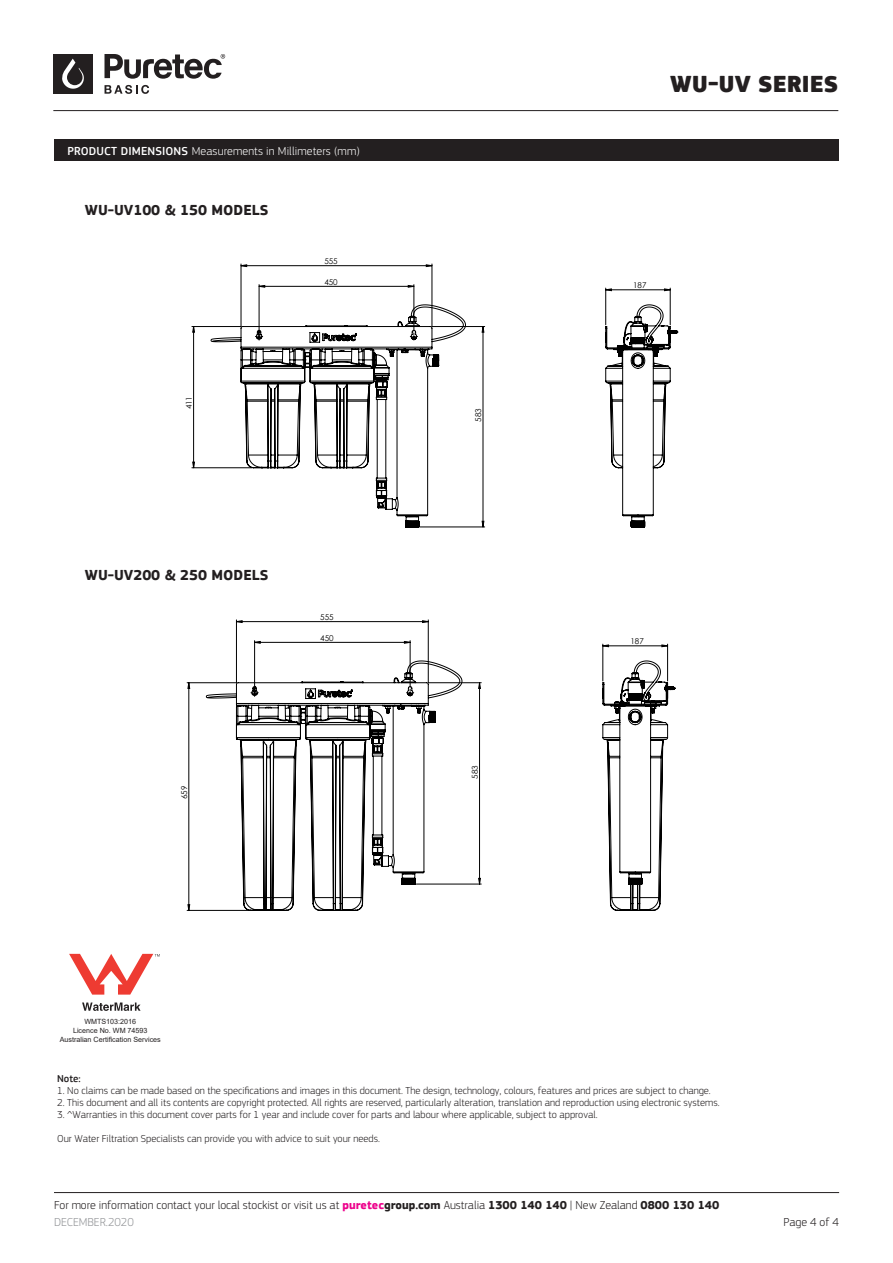
<style>
.page{position:relative;width:893px;height:1263px;background:#fff}
.page>*{position:absolute;margin:0;border:0;box-sizing:border-box;transform-origin:0 0}
.head{font:900 24px "PF Square Sans Pro";color:#231f20}
.t1{font:700 15px "PF Square Sans Pro";color:#231f20}
.t2{font:12px/17.2px "PF Square Sans Pro Light V1";color:#231f20}
.t3{font:12px "PF Square Sans Pro Light V1";letter-spacing:.01em;color:#fff}
.bullet_points{font:10.5px "PF Square Sans Pro Light V1";color:#231f20}
.bullet_points-2{font:500 10.5px "PF Square Sans Pro";color:#231f20}
.t4{font:8.1px "Century Gothic";color:#000}
.t5{font:7.2px "Arial";color:#231f20}
.s1{font-family:"PF Square Sans Pro";font-weight:500}
.s2{font-family:"PF Square Sans Pro";font-weight:700;color:#ed028c}
.s3{font-family:"PF Square Sans Pro";font-weight:700}
.s4{color:#939598}
</style>
<div class="page">
<hr style="left:53px;top:110px;width:785px;height:1px;background:#231f20">
<div style="left:53px;top:54px;width:40px;height:40px;background:#231f20"></div>
<svg style="left:62px;top:59px;width:22px;height:30px"></svg>
<svg style="left:105px;top:54px;width:120px;height:25px"></svg>
<svg style="left:105px;top:85px;width:44px;height:9px"></svg>
<hr style="left:54px;top:1192px;width:785px;height:1px;background:#231f20">
<svg style="left:82px;top:1002px;width:59px;height:9px"></svg>
<svg style="left:69px;top:954px;width:91px;height:40px"></svg>
<div style="left:54px;top:140px;width:785px;height:21px;background:#231f20"></div>
<hr style="left:671px;top:682px;width:45px;height:1px;background:#000">
<hr style="left:154px;top:763px;width:562px;height:1px;background:#000">
<hr style="left:154px;top:238px;width:1px;height:358px;background:#000">
<hr style="left:154px;top:238px;width:562px;height:1px;background:#000">
<hr style="left:892px;top:238px;width:1px;height:358px;background:#000">
<hr style="left:154px;top:772px;width:562px;height:1px;background:#000">
<hr style="left:259px;top:285px;width:1px;height:46px;background:#000">
<hr style="left:414px;top:285px;width:1px;height:46px;background:#000">
<hr style="left:241px;top:264px;width:1px;height:62px;background:#000">
<hr style="left:432px;top:264px;width:1px;height:62px;background:#000">
<hr style="left:432px;top:326px;width:53px;height:1px;background:#000">
<hr style="left:420px;top:527px;width:65px;height:1px;background:#000">
<hr style="left:192px;top:326px;width:49px;height:1px;background:#000">
<hr style="left:192px;top:467px;width:60px;height:1px;background:#000">
<hr style="left:605px;top:288px;width:1px;height:37px;background:#000">
<hr style="left:670px;top:288px;width:1px;height:37px;background:#000">
<svg style="left:241px;top:264px;width:191px;height:24px"></svg>
<svg style="left:193px;top:327px;width:291px;height:200px"></svg>
<svg style="left:605px;top:289px;width:65px;height:2px"></svg>
<svg style="left:211px;top:304px;width:255px;height:224px"></svg>
<svg style="left:605px;top:304px;width:73px;height:224px"></svg>
<hr style="left:254px;top:641px;width:1px;height:46px;background:#000">
<hr style="left:410px;top:641px;width:1px;height:46px;background:#000">
<hr style="left:236px;top:620px;width:1px;height:63px;background:#000">
<hr style="left:428px;top:620px;width:1px;height:63px;background:#000">
<hr style="left:428px;top:682px;width:53px;height:1px;background:#000">
<hr style="left:416px;top:884px;width:65px;height:1px;background:#000">
<hr style="left:187px;top:682px;width:49px;height:1px;background:#000">
<hr style="left:187px;top:910px;width:68px;height:1px;background:#000">
<hr style="left:603px;top:644px;width:1px;height:37px;background:#000">
<hr style="left:667px;top:644px;width:1px;height:37px;background:#000">
<svg style="left:237px;top:620px;width:192px;height:24px"></svg>
<svg style="left:188px;top:683px;width:292px;height:227px"></svg>
<svg style="left:602px;top:645px;width:65px;height:2px"></svg>
<svg style="left:206px;top:660px;width:256px;height:251px"></svg>
<svg style="left:602px;top:660px;width:74px;height:251px"></svg>
<p class="t3" style="left:68px;top:144px;width:294px"><span class="s1">PRODUCT DIMENSIONS</span> Measurements in Millimeters (mm)</p>
<p class="t1" style="left:85px;top:201px;width:185px">WU-UV100 &amp; 150 MODELS</p>
<p class="t4" style="left:183px;top:409px;width:15px;rotate:-90deg">411</p>
<p class="t4" style="left:324px;top:255px;width:15px">555</p>
<p class="t4" style="left:324px;top:276px;width:15px">450</p>
<p class="t1" style="left:85px;top:566px;width:185px">WU-UV200 &amp; 250 MODELS</p>
<p class="t4" style="left:320px;top:611px;width:15px">555</p>
<p class="t4" style="left:320px;top:632px;width:15px">450</p>
<p class="t4" style="left:178px;top:799px;width:15px;rotate:-90deg">659</p>
<p class="t5" style="left:84px;top:1017px;width:53px">WMTS103:2016</p>
<p class="t5" style="left:73px;top:1025px;width:76px">Licence No. WM 74593</p>
<p class="t5" style="left:60px;top:1034px;width:103px">Australian Certification Services</p>
<p class="t4" style="left:473px;top:422px;width:15px;rotate:-90deg">583</p>
<p class="t4" style="left:469px;top:778px;width:15px;rotate:-90deg">583</p>
<p class="head" style="left:670px;top:69px;width:170px">WU-UV SERIES</p>
<p class="t4" style="left:633px;top:279px;width:15px">187</p>
<p class="t4" style="left:630px;top:635px;width:15px">187</p>
<p class="bullet_points-2" style="left:57px;top:1072px;width:25px">Note:</p>
<p class="bullet_points" style="left:57px;top:1084px;width:655px">1. No claims can be made based on the specifications and images in this document. The design, technology, colours, features and prices are subject to change.</p>
<p class="bullet_points" style="left:57px;top:1096px;width:664px">2. This document and all its contents are copyright protected. All rights are reserved, particularly alteration, translation and reproduction using electronic systems.</p>
<p class="bullet_points" style="left:57px;top:1108px;width:542px">3. ^Warranties in this document cover parts for 1 year and include cover for parts and labour where applicable, subject to approval.</p>
<p class="bullet_points" style="left:57px;top:1132px;width:324px">Our Water Filtration Specialists can provide you with advice to suit your needs.</p>
<p class="t2" style="left:54px;top:1196px;width:667px">For more information contact your local stockist or visit us at <span class="s2">puretec</span><span class="s3">group.com</span> Australia <span class="s3">1300 140 140</span> | New Zealand <span class="s3">0800 130 140<br></span><span class="s4">DECEMBER.2020</span></p>
<p class="t2" style="left:784px;top:1213px;width:57px">Page 4 of 4</p>
</div>
